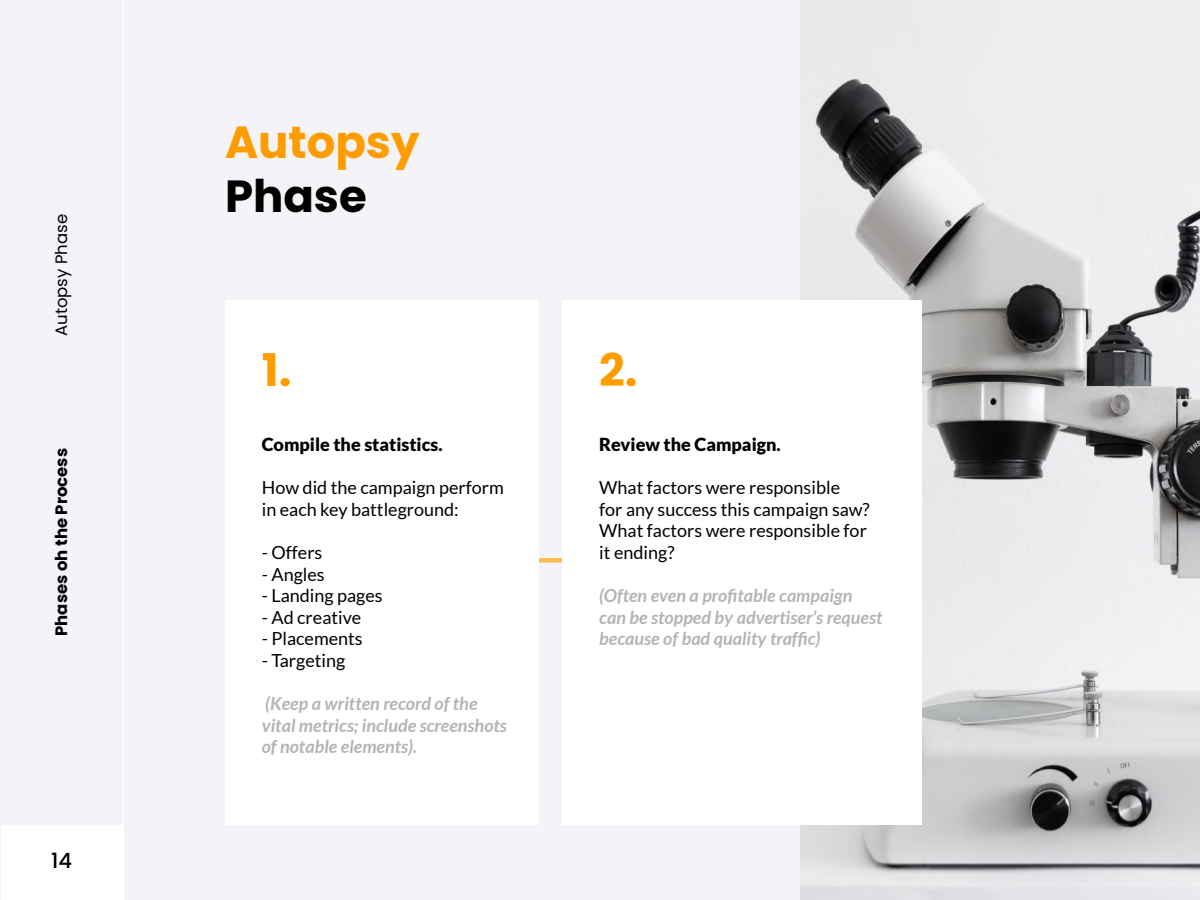
<style>
.page{position:relative;width:1200px;height:900px;background:#f3f3f8}
.page>*{position:absolute;margin:0;border:0;box-sizing:border-box;transform-origin:0 0}
.t1{font:700 45px "Poppins";color:#ff9d00}
.t2{font:700 45px "Poppins";color:#000}
.t3{font:500 21px "Poppins";color:#000}
.t4{font:18px/21.6px "Lato";color:#000}
.t5{font:italic 700 18px/21.6px "Lato";color:#b4b4b4}
.t6{font:900 18px "Lato";color:#000}
.t7{font:700 16.5px "Poppins";color:#000}
.t8{font:16.5px "Poppins";color:#000}
</style>
<div class="page">
<hr style="left:123px;top:0;width:1px;height:900px;background:#fff">
<div style="left:1px;top:825px;width:122px;height:74px;background:#fff"></div>
<hr style="left:247px;top:558px;width:803px;height:4px;background:#fdbe4e">
<img style="left:800px;top:0;width:400px;height:900px">
<div style="left:225px;top:300px;width:313px;height:525px;background:#fff"></div>
<div style="left:562px;top:300px;width:360px;height:525px;background:#fff"></div>
<p class="t8" style="left:52px;top:336px;width:123px;rotate:-90deg">Autopsy Phase</p>
<p class="t7" style="left:52px;top:636px;width:189px;rotate:-90deg">Phases oh the Process</p>
<p class="t3" style="left:51px;top:849px;width:22px">14</p>
<h1 class="t1" style="left:225px;top:116px;width:196px">Autopsy</h1>
<h1 class="t2" style="left:225px;top:170px;width:143px">Phase</h1>
<h1 class="t1" style="left:262px;top:344px;width:31px">1.</h1>
<h1 class="t1" style="left:599px;top:344px;width:40px">2.</h1>
<p class="t6" style="left:262px;top:434px;width:182px">Compile the statistics.</p>
<p class="t4" style="left:262px;top:477px;width:244px">How did the campaign perform in each key battleground:</p>
<p class="t4" style="left:262px;top:542px;width:62px">- Offers</p>
<p class="t4" style="left:262px;top:563px;width:65px">- Angles</p>
<p class="t4" style="left:262px;top:585px;width:122px">- Landing pages</p>
<p class="t4" style="left:262px;top:606px;width:101px">- Ad creative</p>
<p class="t4" style="left:262px;top:628px;width:103px">- Placements</p>
<p class="t4" style="left:262px;top:650px;width:85px">- Targeting</p>
<p class="t5" style="left:262px;top:693px;width:247px">(Keep a written record of the vital metrics; include screenshots of notable elements).</p>
<p class="t6" style="left:599px;top:434px;width:183px">Review the Campaign.</p>
<p class="t4" style="left:599px;top:477px;width:272px">What factors were responsible<br>for any success this campaign saw?<br>What factors were responsible for it ending?</p>
<p class="t5" style="left:599px;top:585px;width:285px">(Often even a profitable campaign can be stopped by advertiser’s request because of bad quality traffic)</p>
</div>
